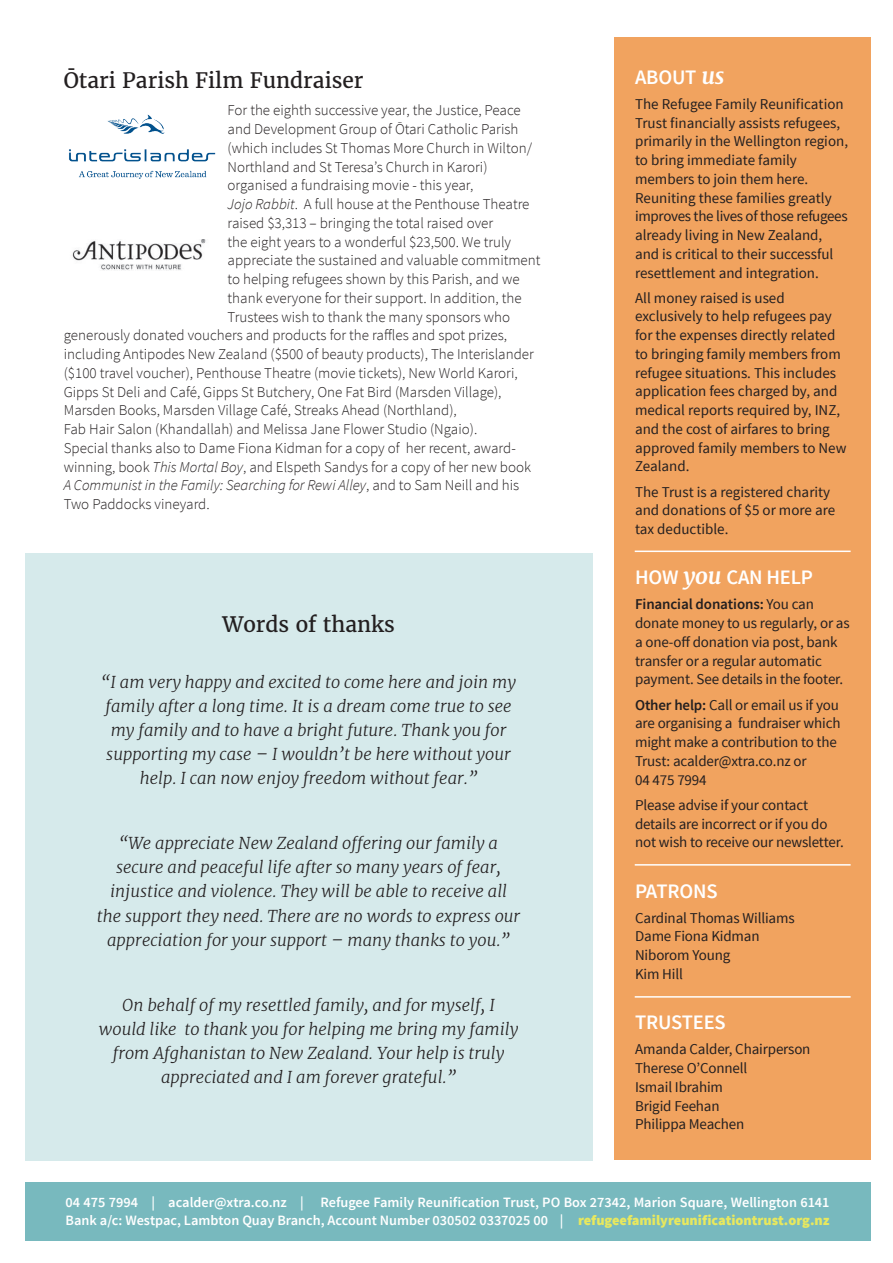
<style>
.page{position:relative;width:893px;height:1263px;background:#fff}
.page>*{position:absolute;margin:0;border:0;box-sizing:border-box;transform-origin:0 0}
.t1{font:21px "Merriweather";color:#231f20}
.t2{font:600 20.55px "Source Sans Pro";letter-spacing:-.01em;color:#fff}
.t3{font:italic 300 16.5px/24px "Merriweather";color:#231f20;text-align:center}
.t4{font:15px/18.8px "Source Sans Pro";letter-spacing:-.01em;color:#231f20}
.t5{font:300 15px "Source Sans Pro";color:#231f20}
.t6{font:italic 300 15px "Source Sans Pro";color:#231f20}
.t7{font:600 14.25px/18px "Source Sans Pro";color:#fff}
.s1{font-style:italic}
.s2{font-style:normal}
.s3{font-family:"Merriweather";font-weight:700;font-style:italic;font-size:22.5px}
.s4{font-weight:600}
.s5{font-weight:900;color:#e8e85e}
</style>
<div class="page">
<div style="left:25px;top:554px;width:567px;height:607px;background:#d6eaeb"></div>
<img style="left:69px;top:114px;width:147px;height:65px">
<img style="left:72px;top:239px;width:134px;height:31px">
<div style="left:25px;top:1182px;width:846px;height:59px;background:#78b9be"></div>
<div style="left:614px;top:37px;width:257px;height:1123px;background:#f1a35f"></div>
<hr style="left:635px;top:996px;width:216px;height:2px;background:#fff">
<hr style="left:635px;top:864px;width:216px;height:2px;background:#fff">
<hr style="left:635px;top:551px;width:216px;height:1px;background:#fff">
<h1 class="t1" style="left:64px;top:66px;width:301px">Ōtari Parish Film Fundraiser</h1>
<p class="t5" style="left:228px;top:101px;width:295px">For the eighth successive year, the Justice, Peace</p>
<p class="t5" style="left:228px;top:120px;width:292px">and Development Group of Ōtari Catholic Parish</p>
<p class="t5" style="left:228px;top:139px;width:306px">(which includes St Thomas More Church in Wilton/</p>
<p class="t5" style="left:228px;top:158px;width:261px">Northland and St Teresa’s Church in Karori)</p>
<p class="t5" style="left:228px;top:176px;width:247px">organised a fundraising movie - this year,</p>
<p class="t5" style="left:228px;top:195px;width:303px"><span class="s1">Jojo Rabbit</span>. A full house at the Penthouse Theatre</p>
<p class="t5" style="left:228px;top:214px;width:267px">raised $3,313 – bringing the total raised over</p>
<p class="t5" style="left:228px;top:233px;width:285px">the eight years to a wonderful $23,500. We truly</p>
<p class="t5" style="left:228px;top:251px;width:314px">appreciate the sustained and valuable commitment</p>
<p class="t5" style="left:228px;top:270px;width:293px">to helping refugees shown by this Parish, and we</p>
<p class="t5" style="left:228px;top:289px;width:296px">thank everyone for their support. In addition, the</p>
<p class="t5" style="left:228px;top:308px;width:284px">Trustees wish to thank the many sponsors who</p>
<p class="t5" style="left:64px;top:326px;width:445px">generously donated vouchers and products for the raffles and spot prizes,</p>
<p class="t5" style="left:64px;top:345px;width:472px">including Antipodes New Zealand ($500 of beauty products), The Interislander</p>
<p class="t5" style="left:64px;top:364px;width:455px">($100 travel voucher), Penthouse Theatre (movie tickets), New World Karori,</p>
<p class="t5" style="left:64px;top:383px;width:439px">Gipps St Deli and Café, Gipps St Butchery, One Fat Bird (Marsden Village),</p>
<p class="t5" style="left:64px;top:401px;width:395px">Marsden Books, Marsden Village Café, Streaks Ahead (Northland),</p>
<p class="t5" style="left:64px;top:420px;width:415px">Fab Hair Salon (Khandallah) and Melissa Jane Flower Studio (Ngaio).</p>
<p class="t5" style="left:64px;top:439px;width:453px">Special thanks also to Dame Fiona Kidman for a copy of her recent, award-</p>
<p class="t5" style="left:64px;top:458px;width:469px">winning, book <span class="s1">This Mortal Boy</span>, and Elspeth Sandys for a copy of her new book</p>
<p class="t6" style="left:64px;top:476px;width:457px">A Communist in the Family: Searching for Rewi Alley<span class="s2">, and to Sam Neill and his</span></p>
<p class="t5" style="left:64px;top:495px;width:147px">Two Paddocks vineyard.</p>
<h1 class="t1" style="left:222px;top:610px;width:174px">Words of thanks</h1>
<p class="t3" style="left:101px;top:670px;width:416px">“I am very happy and excited to come here and join my family after a long time. It is a dream come true to see my family and to have a bright future. Thank you for supporting my case – I wouldn’t be here without your help. I can now enjoy freedom without fear.”</p>
<p class="t3" style="left:97px;top:831px;width:425px">“We appreciate New Zealand offering our family a secure and peaceful life after so many years of fear, injustice and violence. They will be able to receive all the support they need. There are no words to express our appreciation for your support – many thanks to you.”</p>
<p class="t3" style="left:99px;top:992px;width:421px">On behalf of my resettled family, and for myself, I would like to thank you for helping me bring my family from Afghanistan to New Zealand. Your help is truly appreciated and I am forever grateful.”</p>
<h2 class="t2" style="left:635px;top:64px;width:91px">ABOUT <span class="s3">us</span></h2>
<p class="t4" style="left:635px;top:95px;width:214px">The Refugee Family Reunification<br>Trust financially assists refugees, primarily in the Wellington region, to bring immediate family members to join them here.<br>Reuniting these families greatly improves the lives of those refugees already living in New Zealand, and is critical to their successful resettlement and integration.</p>
<p class="t4" style="left:635px;top:289px;width:213px">All money raised is used exclusively to help refugees pay for the expenses directly related to bringing family members from refugee situations. This includes application fees charged by, and medical reports required by, INZ, and the cost of airfares to bring approved family members to New<br>Zealand.</p>
<p class="t4" style="left:635px;top:482px;width:202px">The Trust is a registered charity and donations of $5 or more are tax deductible.</p>
<h2 class="t2" style="left:635px;top:564px;width:180px">HOW <span class="s3">you</span> CAN HELP</h2>
<p class="t4" style="left:635px;top:595px;width:216px"><span class="s4">Financial donations:</span> You can donate money to us regularly, or as a one-off donation via post, bank transfer or a regular automatic payment. See details in the footer.</p>
<p class="t4" style="left:635px;top:695px;width:207px"><span class="s4">Other help:</span> Call or email us if you are organising a fundraiser which might make a contribution to the<br>Trust: acalder@xtra.co.nz or<br>04 475 7994</p>
<p class="t4" style="left:635px;top:796px;width:210px">Please advise if your contact details are incorrect or if you do not wish to receive our newsletter.</p>
<h2 class="t2" style="left:635px;top:878px;width:84px">PATRONS</h2>
<p class="t4" style="left:635px;top:908px;width:161px">Cardinal Thomas Williams<br>Dame Fiona Kidman<br>Niborom Young<br>Kim Hill</p>
<h2 class="t2" style="left:635px;top:1009px;width:92px">TRUSTEES</h2>
<p class="t4" style="left:635px;top:1040px;width:177px">Amanda Calder, Chairperson<br>Therese O’Connell<br>Ismail Ibrahim<br>Brigid Feehan<br>Philippa Meachen</p>
<p class="t7" style="left:66px;top:1194px;width:765px">04 475 7994 | acalder@xtra.co.nz | Refugee Family Reunification Trust, PO Box 27342, Marion Square, Wellington 6141<br>Bank a/c: Westpac, Lambton Quay Branch, Account Number 030502 0337025 00 | <span class="s5">refugeefamilyreunificationtrust.org.nz</span></p>
</div>
